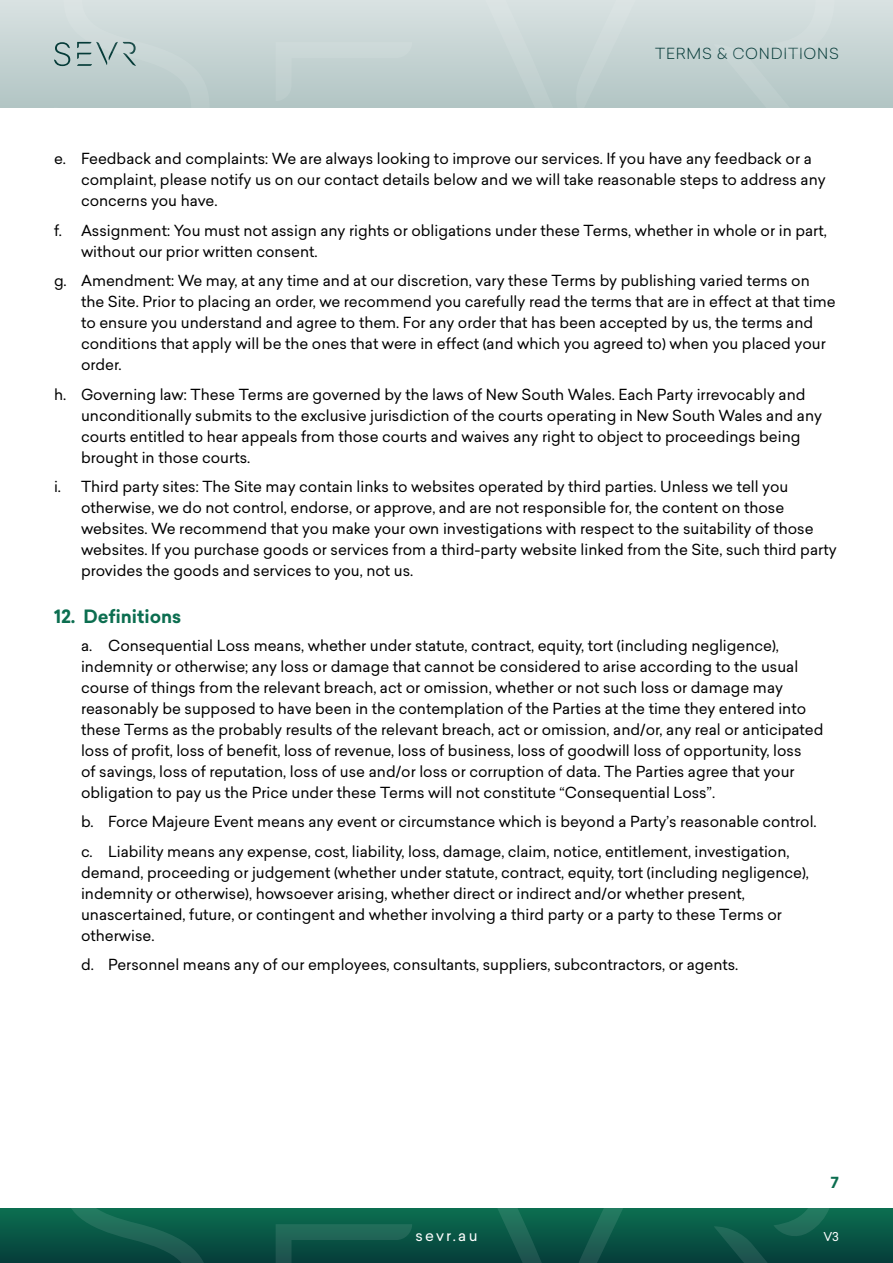
<style>
.page{position:relative;width:893px;height:1263px;background:#fff}
.page>*{position:absolute;margin:0;border:0;box-sizing:border-box;transform-origin:0 0}
.t1{font:700 18px "Sailec";color:#0c6e50}
.t2{font:15px/21px "Sailec";color:#000}
.t3{font:300 15px "Sailec";letter-spacing:.05em;color:#063b39}
.t4{font:15px "Sailec";letter-spacing:.15em;color:#fff}
.t5{font:700 15px "Sailec";color:#0c6e50}
.t6{font:12px "Sailec";color:#fff}
</style>
<div class="page">
<div style="left:0;top:1px;width:893px;height:106px;background:linear-gradient(to bottom,#d9e2e2,#b2c5c4)"></div>
<div style="left:0;top:1209px;width:893px;height:54px;background:linear-gradient(to bottom,#0c6e50,#053d3a)"></div>
<svg style="left:54px;top:1209px;width:785px;height:54px;background:#0d5848"></svg>
<svg style="left:54px;top:1px;width:785px;height:106px;background:#c5d3d2"></svg>
<p class="t3" style="left:655px;top:43px;width:185px">TERMS &amp; CONDITIONS</p>
<p class="t2" style="left:81px;top:148px;width:746px;text-indent:-27px">e. Feedback and complaints: We are always looking to improve our services. If you have any feedback or a complaint, please notify us on our contact details below and we will take reasonable steps to address any concerns you have.</p>
<p class="t2" style="left:81px;top:220px;width:747px;text-indent:-27px">f. Assignment: You must not assign any rights or obligations under these Terms, whether in whole or in part, without our prior written consent.</p>
<p class="t2" style="left:81px;top:270px;width:756px;text-indent:-27px">g. Amendment: We may, at any time and at our discretion, vary these Terms by publishing varied terms on the Site. Prior to placing an order, we recommend you carefully read the terms that are in effect at that time to ensure you understand and agree to them. For any order that has been accepted by us, the terms and conditions that apply will be the ones that were in effect (and which you agreed to) when you placed your order.</p>
<p class="t2" style="left:81px;top:384px;width:742px;text-indent:-27px">h. Governing law: These Terms are governed by the laws of New South Wales. Each Party irrevocably and unconditionally submits to the exclusive jurisdiction of the courts operating in New South Wales and any courts entitled to hear appeals from those courts and waives any right to object to proceedings being brought in those courts.</p>
<p class="t2" style="left:81px;top:476px;width:757px;text-indent:-27px">i. Third party sites: The Site may contain links to websites operated by third parties. Unless we tell you otherwise, we do not control, endorse, or approve, and are not responsible for, the content on those websites. We recommend that you make your own investigations with respect to the suitability of those websites. If you purchase goods or services from a third-party website linked from the Site, such third party provides the goods and services to you, not us.</p>
<p class="t1" style="left:54px;top:604px;width:129px">12. Definitions</p>
<p class="t2" style="left:81px;top:634px;width:744px">a. Consequential Loss means, whether under statute, contract, equity, tort (including negligence), indemnity or otherwise; any loss or damage that cannot be considered to arise according to the usual course of things from the relevant breach, act or omission, whether or not such loss or damage may reasonably be supposed to have been in the contemplation of the Parties at the time they entered into these Terms as the probably results of the relevant breach, act or omission, and/or, any real or anticipated loss of profit, loss of benefit, loss of revenue, loss of business, loss of goodwill loss of opportunity, loss<br>of savings, loss of reputation, loss of use and/or loss or corruption of data. The Parties agree that your obligation to pay us the Price under these Terms will not constitute “Consequential Loss”.</p>
<p class="t2" style="left:81px;top:807px;width:737px;line-height:29.5px">b. Force Majeure Event means any event or circumstance which is beyond a Party’s reasonable control. c. Liability means any expense, cost, liability, loss, damage, claim, notice, entitlement, investigation,</p>
<p class="t2" style="left:81px;top:861px;width:729px">demand, proceeding or judgement (whether under statute, contract, equity, tort (including negligence), indemnity or otherwise), howsoever arising, whether direct or indirect and/or whether present, unascertained, future, or contingent and whether involving a third party or a party to these Terms or otherwise.</p>
<p class="t2" style="left:81px;top:954px;width:659px">d. Personnel means any of our employees, consultants, suppliers, subcontractors, or agents.</p>
<p class="t5" style="left:831px;top:1172px;width:10px">7</p>
<p class="t4" style="left:415px;top:1225px;width:64px">sevr.au</p>
<p class="t6" style="left:823px;top:1228px;width:17px">V3</p>
</div>
